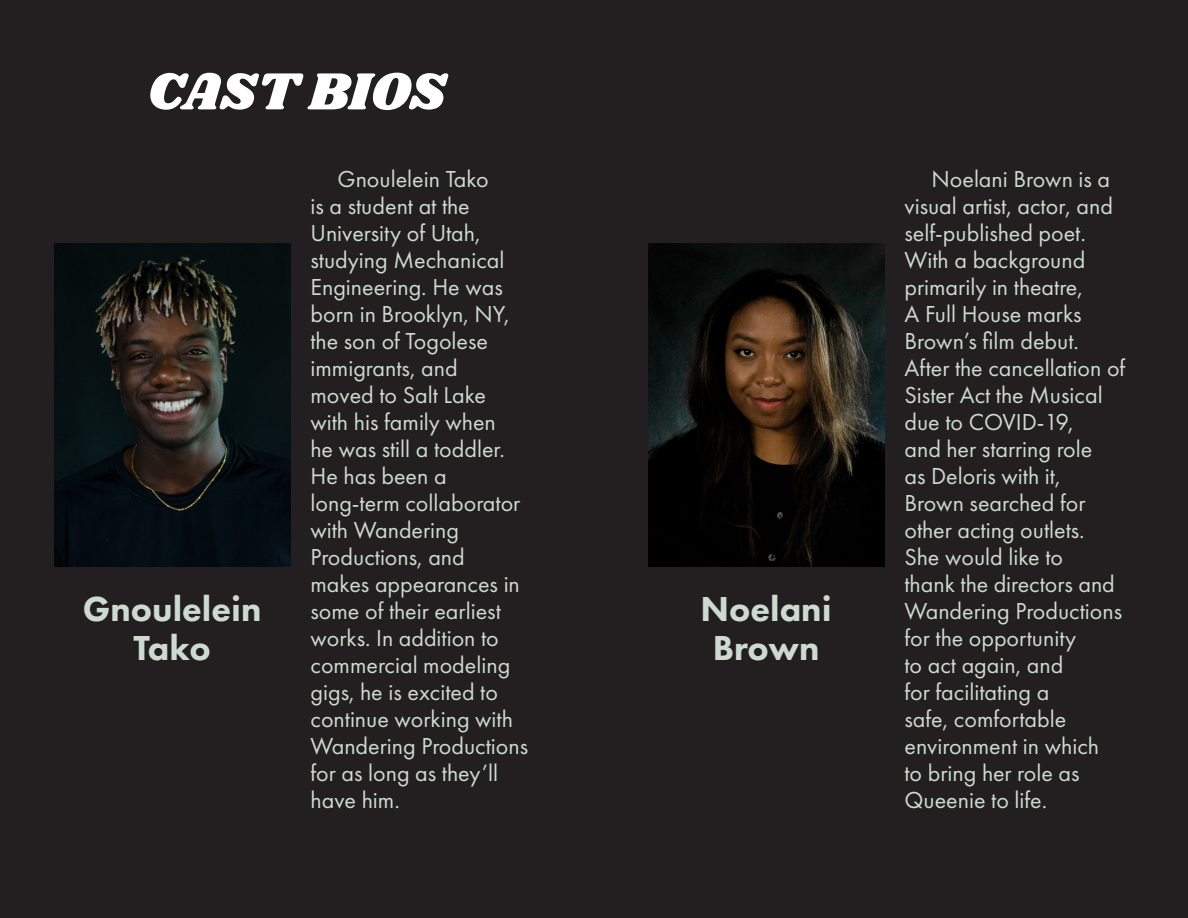
<style>
.page{position:relative;width:1188px;height:918px;background:#231f20}
.page>*{position:absolute;margin:0;border:0;box-sizing:border-box;transform-origin:0 0}
.t1{font:54px "Shrikhand";letter-spacing:-.01em;color:#fff}
.t2{font:800 36px/39px "Futura PT";color:#ccdad1;text-align:center}
.Body{font:24px/27px "Futura PT";color:#ccdad1}
</style>
<div class="page">
<img style="left:54px;top:243px;width:236px;height:324px">
<img style="left:648px;top:243px;width:236px;height:324px">
<p class="t1" style="left:148px;top:54px;width:300px">CAST BIOS</p>
<p class="Body" style="left:310px;top:165px;width:219px;text-indent:27px">Gnoulelein Tako<br>is a student at the<br>University of Utah, studying Mechanical<br>Engineering. He was born in Brooklyn, NY, the son of Togolese immigrants, and<br>moved to Salt Lake with his family when<br>he was still a toddler.<br>He has been a long-term collaborator with Wandering<br>Productions, and makes appearances in some of their earliest works. In addition to commercial modeling gigs, he is excited to continue working with<br>Wandering Productions for as long as they’ll have him.</p>
<p class="Body" style="left:904px;top:165px;width:222px;text-indent:27px">Noelani Brown is a visual artist, actor, and self-published poet.<br>With a background primarily in theatre,<br>A Full House marks<br>Brown’s film debut.<br>After the cancellation of<br>Sister Act the Musical due to COVID-19,<br>and her starring role<br>as Deloris with it,<br>Brown searched for other acting outlets.<br>She would like to<br>thank the directors and<br>Wandering Productions for the opportunity<br>to act again, and<br>for facilitating a<br>safe, comfortable environment in which<br>to bring her role as<br>Queenie to life.</p>
<p class="t2" style="left:83px;top:589px;width:180px">Gnoulelein<br>Tako</p>
<p class="t2" style="left:701px;top:589px;width:133px">Noelani<br>Brown</p>
</div>
